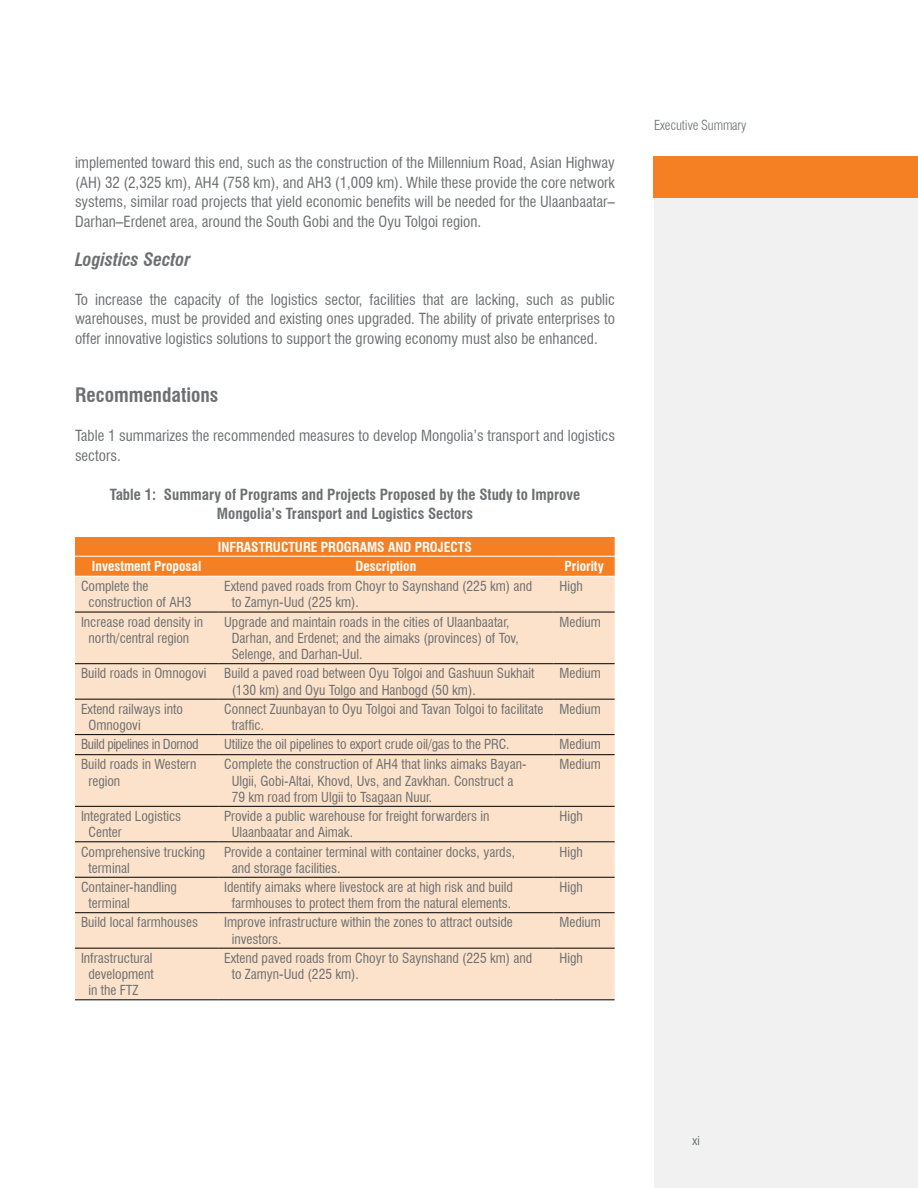
<style>
.page{position:relative;width:918px;height:1188px;background:#fff}
.page>*{position:absolute;margin:0;border:0;box-sizing:border-box;transform-origin:0 0}
.t1{font:700 condensed 19.5px "Swiss 721 BT";color:#6d6f71}
.t2{font:italic 700 condensed 18px "Swiss 721 BT";color:#6d6f71}
.t3{font:condensed 15px/19.5px "Swiss 721 BT";color:#6d6f71;text-align:justify}
.t4{font:700 condensed 15px/19.5px "Swiss 721 BT";color:#6d6f71;text-align:center}
.t5{font:condensed 13.5px/16.2px "Swiss 721 BT";color:#6d6f71}
.t6{font:700 condensed 13.5px "Swiss 721 BT";color:#fff}
.t7{font:condensed 13.5px "Swiss 721 BT";letter-spacing:-.03em;color:#6d6f71}
.t8{font:300 condensed 13.5px "Swiss 721 BT";letter-spacing:-.01em;color:#6d6f71}
.t9{font:condensed 12px "Swiss 721 BT";color:#6d6f71}
</style>
<div class="page">
<div style="left:654px;top:191px;width:264px;height:997px;background:#f1f1f2"></div>
<div style="left:653px;top:156px;width:265px;height:42px;background:#f58023"></div>
<div style="left:75px;top:537px;width:540px;height:39px;background:#f58023"></div>
<div style="left:75px;top:577px;width:540px;height:422px;background:#fce2ca"></div>
<hr style="left:75px;top:556px;width:143px;height:1px;background:#fff">
<hr style="left:218px;top:556px;width:336px;height:1px;background:#fff">
<hr style="left:554px;top:556px;width:61px;height:1px;background:#fff">
<hr style="left:75px;top:612px;width:143px;height:1px;background:#000">
<hr style="left:218px;top:612px;width:336px;height:1px;background:#000">
<hr style="left:554px;top:612px;width:61px;height:1px;background:#000">
<hr style="left:75px;top:663px;width:143px;height:1px;background:#000">
<hr style="left:218px;top:663px;width:336px;height:1px;background:#000">
<hr style="left:554px;top:663px;width:61px;height:1px;background:#000">
<hr style="left:75px;top:699px;width:143px;height:1px;background:#000">
<hr style="left:218px;top:699px;width:336px;height:1px;background:#000">
<hr style="left:554px;top:699px;width:61px;height:1px;background:#000">
<hr style="left:75px;top:734px;width:143px;height:1px;background:#000">
<hr style="left:218px;top:734px;width:336px;height:1px;background:#000">
<hr style="left:554px;top:734px;width:61px;height:1px;background:#000">
<hr style="left:75px;top:754px;width:143px;height:1px;background:#000">
<hr style="left:218px;top:754px;width:336px;height:1px;background:#000">
<hr style="left:554px;top:754px;width:61px;height:1px;background:#000">
<hr style="left:75px;top:806px;width:143px;height:1px;background:#000">
<hr style="left:218px;top:806px;width:336px;height:1px;background:#000">
<hr style="left:554px;top:806px;width:61px;height:1px;background:#000">
<hr style="left:75px;top:842px;width:143px;height:1px;background:#000">
<hr style="left:218px;top:842px;width:336px;height:1px;background:#000">
<hr style="left:554px;top:842px;width:61px;height:1px;background:#000">
<hr style="left:75px;top:877px;width:143px;height:1px;background:#000">
<hr style="left:218px;top:877px;width:336px;height:1px;background:#000">
<hr style="left:554px;top:877px;width:61px;height:1px;background:#000">
<hr style="left:75px;top:912px;width:143px;height:1px;background:#000">
<hr style="left:218px;top:912px;width:336px;height:1px;background:#000">
<hr style="left:554px;top:912px;width:61px;height:1px;background:#000">
<hr style="left:75px;top:948px;width:143px;height:1px;background:#000">
<hr style="left:218px;top:948px;width:336px;height:1px;background:#000">
<hr style="left:554px;top:948px;width:61px;height:1px;background:#000">
<hr style="left:75px;top:999px;width:143px;height:1px;background:#000">
<hr style="left:218px;top:999px;width:336px;height:1px;background:#000">
<hr style="left:554px;top:999px;width:61px;height:1px;background:#000">
<p class="t3" style="left:75px;top:153px;width:542px">implemented toward this end, such as the construction of the Millennium Road, Asian Highway (AH) 32 (2,325 km), AH4 (758 km), and AH3 (1,009 km). While these provide the core network systems, similar road projects that yield economic benefits will be needed for the Ulaanbaatar– Darhan–Erdenet area, around the South Gobi and the Oyu Tolgoi region.</p>
<h2 class="t2" style="left:75px;top:248px;width:117px">Logistics Sector</h2>
<p class="t3" style="left:75px;top:289px;width:542px">To increase the capacity of the logistics sector, facilities that are lacking, such as public warehouses, must be provided and existing ones upgraded. The ability of private enterprises to offer innovative logistics solutions to support the growing economy must also be enhanced.</p>
<h1 class="t1" style="left:75px;top:383px;width:145px">Recommendations</h1>
<p class="t3" style="left:75px;top:426px;width:541px">Table 1 summarizes the recommended measures to develop Mongolia’s transport and logistics sectors.</p>
<p class="t4" style="left:110px;top:484px;width:472px">Table 1: Summary of Programs and Projects Proposed by the Study to Improve<br>Mongolia’s Transport and Logistics Sectors</p>
<p class="t6" style="left:218px;top:539px;width:255px">INFRASTRUCTURE PROGRAMS AND PROJECTS</p>
<p class="t6" style="left:92px;top:558px;width:111px">Investment Proposal</p>
<p class="t6" style="left:355px;top:558px;width:62px">Description</p>
<p class="t6" style="left:565px;top:558px;width:41px">Priority</p>
<p class="t5" style="left:88px;top:578px;width:105px;text-indent:-8px">Complete the construction of AH3</p>
<p class="t5" style="left:232px;top:578px;width:302px;text-indent:-8px">Extend paved roads from Choyr to Saynshand (225 km) and to Zamyn-Uud (225 km).</p>
<p class="t5" style="left:560px;top:578px;width:25px">High</p>
<p class="t5" style="left:81px;top:614px;width:124px;text-align:center">Increase road density in north/central region</p>
<p class="t5" style="left:232px;top:614px;width:289px;text-indent:-8px">Upgrade and maintain roads in the cities of Ulaanbaatar,<br>Darhan, and Erdenet; and the aimaks (provinces) of Tov,<br>Selenge, and Darhan-Uul.</p>
<p class="t5" style="left:560px;top:614px;width:43px">Medium</p>
<p class="t5" style="left:81px;top:665px;width:127px">Build roads in Omnogovi</p>
<p class="t5" style="left:232px;top:665px;width:304px;text-indent:-8px">Build a paved road between Oyu Tolgoi and Gashuun Sukhait (130 km) and Oyu Tolgo and Hanbogd (50 km).</p>
<p class="t5" style="left:560px;top:665px;width:43px">Medium</p>
<p class="t5" style="left:88px;top:701px;width:96px;text-indent:-8px">Extend railways into<br>Omnogovi</p>
<p class="t5" style="left:232px;top:701px;width:313px;text-indent:-8px">Connect Zuunbayan to Oyu Tolgoi and Tavan Tolgoi to facilitate traffic.</p>
<p class="t5" style="left:560px;top:701px;width:43px">Medium</p>
<p class="t7" style="left:81px;top:736px;width:119px">Build pipelines in Dornod</p>
<p class="t5" style="left:224px;top:736px;width:287px">Utilize the oil pipelines to export crude oil/gas to the PRC.</p>
<p class="t5" style="left:560px;top:736px;width:43px">Medium</p>
<p class="t5" style="left:88px;top:756px;width:110px;text-indent:-8px">Build roads in Western region</p>
<p class="t5" style="left:232px;top:756px;width:296px;text-indent:-8px">Complete the construction of AH4 that links aimaks Bayan-<br>Ulgii, Gobi-Altai, Khovd, Uvs, and Zavkhan. Construct a<br>79 km road from Ulgii to Tsagaan Nuur.</p>
<p class="t5" style="left:560px;top:756px;width:43px">Medium</p>
<p class="t5" style="left:88px;top:808px;width:94px;text-indent:-8px">Integrated Logistics<br>Center</p>
<p class="t5" style="left:232px;top:808px;width:259px;text-indent:-8px">Provide a public warehouse for freight forwarders in<br>Ulaanbaatar and Aimak.</p>
<p class="t5" style="left:560px;top:808px;width:25px">High</p>
<p class="t5" style="left:88px;top:844px;width:118px;text-indent:-8px">Comprehensive trucking terminal</p>
<p class="t5" style="left:232px;top:844px;width:285px;text-indent:-8px">Provide a container terminal with container docks, yards, and storage facilities.</p>
<p class="t5" style="left:560px;top:844px;width:25px">High</p>
<p class="t5" style="left:88px;top:879px;width:90px;text-indent:-8px">Container-handling terminal</p>
<p class="t5" style="left:224px;top:879px;width:290px;text-align:center">Identify aimaks where livestock are at high risk and build farmhouses to protect them from the natural elements.</p>
<p class="t5" style="left:560px;top:879px;width:25px">High</p>
<p class="t5" style="left:81px;top:914px;width:119px">Build local farmhouses</p>
<p class="t5" style="left:232px;top:914px;width:283px;text-indent:-8px">Improve infrastructure within the zones to attract outside investors.</p>
<p class="t5" style="left:560px;top:914px;width:43px">Medium</p>
<p class="t5" style="left:81px;top:950px;width:74px;text-align:center">Infrastructural development in the FTZ</p>
<p class="t5" style="left:232px;top:950px;width:302px;text-indent:-8px">Extend paved roads from Choyr to Saynshand (225 km) and to Zamyn-Uud (225 km).</p>
<p class="t5" style="left:560px;top:950px;width:25px">High</p>
<p class="t8" style="left:654px;top:117px;width:94px">Executive Summary</p>
<p class="t9" style="left:693px;top:1134px;width:9px">xi</p>
</div>
